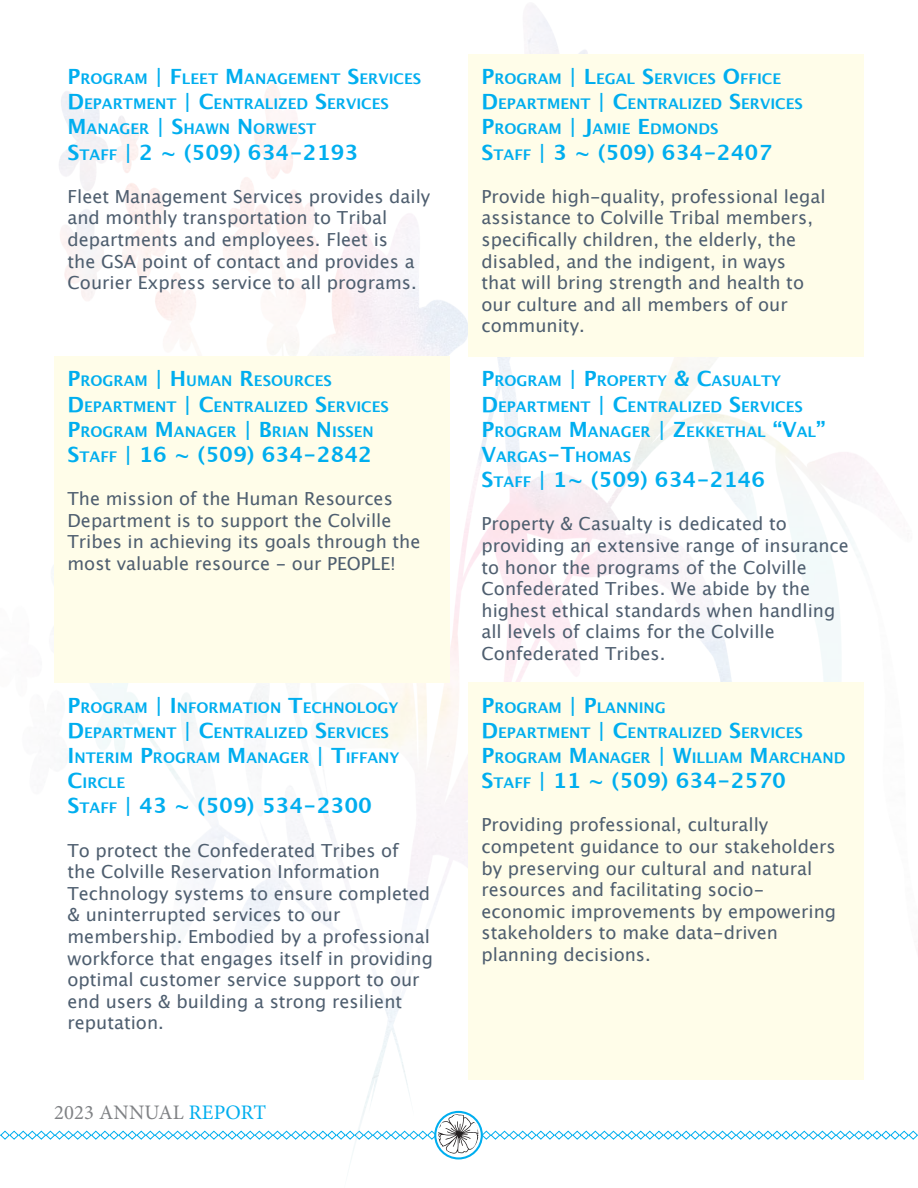
<style>
.page{position:relative;width:918px;height:1188px;background:#fff}
.page>*{position:absolute;margin:0;border:0;box-sizing:border-box;transform-origin:0 0}
.t1{font:700 21px "Lucida Grande";color:#00aeef}
.t2{font:20.55px "Minion Pro";letter-spacing:.01em;color:#808285}
.t3{font:18px/21.6px "Lucida Grande";color:#4e5e6f}
.t4{font:700 14.7px/25.2px "Lucida Grande";color:#00aeef}
.s1{font-size:21px}
.s2{font-size:14.7px}
.s3{color:#00aeef}
</style>
<div class="page">
<img style="left:0;top:4px;width:918px;height:1163px">
<div style="left:54px;top:356px;width:396px;height:327px;background:#fffde9"></div>
<div style="left:468px;top:54px;width:396px;height:302px;background:#fffde9"></div>
<div style="left:468px;top:683px;width:396px;height:397px;background:#fffde9"></div>
<p class="t4" style="left:68px;top:66px;width:354px"><span class="s1">P</span>ROGRAM <span class="s1">| F</span>LEET <span class="s1">M</span>ANAGEMENT <span class="s1">S</span>ERVICES</p>
<p class="t4" style="left:68px;top:91px;width:322px"><span class="s1">D</span>EPARTMENT <span class="s1">| C</span>ENTRALIZED <span class="s1">S</span>ERVICES</p>
<p class="t4" style="left:68px;top:116px;width:250px"><span class="s1">M</span> ANAGER <span class="s1">| S</span>HAWN <span class="s1">N</span> ORWEST</p>
<p class="t1" style="left:68px;top:135px;width:292px">S<span class="s2">TAFF</span> | 2 ~ (509) 634-2193</p>
<p class="t3" style="left:68px;top:186px;width:364px">Fleet Management Services provides daily and monthly transportation to Tribal departments and employees. Fleet is<br>the GSA point of contact and provides a Courier Express service to all programs.</p>
<p class="t4" style="left:68px;top:368px;width:265px"><span class="s1">P</span>ROGRAM <span class="s1">| H</span>UMAN <span class="s1">R</span>ESOURCES</p>
<p class="t4" style="left:68px;top:394px;width:322px"><span class="s1">D</span>EPARTMENT <span class="s1">| C</span>ENTRALIZED <span class="s1">S</span>ERVICES</p>
<p class="t4" style="left:68px;top:419px;width:308px"><span class="s1">P</span>ROGRAM <span class="s1">M</span>ANAGER <span class="s1">| B</span>RIAN <span class="s1">N</span> ISSEN</p>
<p class="t1" style="left:68px;top:437px;width:306px">S<span class="s2">TAFF</span> | 16 ~ (509) 634-2842</p>
<p class="t3" style="left:68px;top:488px;width:355px">The mission of the Human Resources Department is to support the Colville Tribes in achieving its goals through the most valuable resource - our PEOPLE!</p>
<p class="t4" style="left:68px;top:695px;width:333px"><span class="s1">P</span>ROGRAM <span class="s1">| I</span> NFORMATION <span class="s1">T</span>ECH NOLOGY</p>
<p class="t4" style="left:68px;top:720px;width:322px"><span class="s1">D</span>EPARTMENT <span class="s1">| C</span>ENTRALIZED <span class="s1">S</span>ERVICES</p>
<p class="t4" style="left:68px;top:745px;width:334px"><span class="s1">I</span> NTERIM <span class="s1">P</span>ROGRAM <span class="s1">M</span> ANAGER <span class="s1">| T</span>IFFANY<br><span class="s1">C</span>IRCLE</p>
<p class="t1" style="left:68px;top:789px;width:306px">S<span class="s2">TAFF</span> | 43 ~ (509) 534-2300</p>
<p class="t3" style="left:68px;top:839px;width:367px">To protect the Confederated Tribes of<br>the Colville Reservation Information Technology systems to ensure completed &amp; uninterrupted services to our membership. Embodied by a professional workforce that engages itself in providing optimal customer service support to our end users &amp; building a strong resilient reputation.</p>
<p class="t2" style="left:54px;top:1098px;width:214px">2023 ANNUAL <span class="s3">REPORT</span></p>
<p class="t4" style="left:482px;top:66px;width:301px"><span class="s1">P</span>ROGRAM <span class="s1">| L</span>EGAL <span class="s1">S</span>ERVICES <span class="s1">O</span>FFICE</p>
<p class="t4" style="left:482px;top:91px;width:322px"><span class="s1">D</span>EPARTMENT <span class="s1">| C</span>ENTRALIZED <span class="s1">S</span>ERVICES</p>
<p class="t4" style="left:482px;top:116px;width:228px"><span class="s1">P</span>ROGRAM <span class="s1">| J</span>AMIE <span class="s1">E</span>DMONDS</p>
<p class="t1" style="left:482px;top:135px;width:292px">S<span class="s2">TAFF</span> | 3 ~ (509) 634-2407</p>
<p class="t3" style="left:482px;top:186px;width:346px">Provide high-quality, professional legal assistance to Colville Tribal members, specifically children, the elderly, the disabled, and the indigent, in ways<br>that will bring strength and health to our culture and all members of our community.</p>
<p class="t4" style="left:482px;top:368px;width:301px"><span class="s1">P</span>ROGRAM <span class="s1">| P</span>ROPERTY <span class="s1">&amp; C</span>ASUALTY</p>
<p class="t4" style="left:482px;top:394px;width:322px"><span class="s1">D</span>EPARTMENT <span class="s1">| C</span>ENTRALIZED <span class="s1">S</span>ERVICES</p>
<p class="t4" style="left:482px;top:419px;width:346px"><span class="s1">P</span>ROGRAM <span class="s1">M</span> ANAGER <span class="s1">| Z</span> EKKETHAL <span class="s1">“V</span>AL<span class="s1">”<br>V</span>ARGAS<span class="s1">-T</span>H OMAS</p>
<p class="t1" style="left:482px;top:463px;width:285px">S<span class="s2">TAFF</span> | 1~ (509) 634-2146</p>
<p class="t3" style="left:482px;top:513px;width:369px">Property &amp; Casualty is dedicated to providing an extensive range of insurance to honor the programs of the Colville Confederated Tribes. We abide by the highest ethical standards when handling all levels of claims for the Colville Confederated Tribes.</p>
<p class="t4" style="left:482px;top:695px;width:186px"><span class="s1">P</span>ROGRAM <span class="s1">| P</span>LANNING</p>
<p class="t4" style="left:482px;top:720px;width:322px"><span class="s1">D</span>EPARTMENT <span class="s1">| C</span>ENTRALIZED <span class="s1">S</span>ERVICES</p>
<p class="t4" style="left:482px;top:745px;width:363px"><span class="s1">P</span>ROGRAM <span class="s1">M</span> ANAGER <span class="s1">| W</span>ILLIAM <span class="s1">M</span> ARCHAND</p>
<p class="t1" style="left:482px;top:764px;width:306px">S<span class="s2">TAFF</span> | 11 ~ (509) 634-2570</p>
<p class="t3" style="left:482px;top:814px;width:356px">Providing professional, culturally competent guidance to our stakeholders by preserving our cultural and natural resources and facilitating socio&shy;economic improvements by empowering stakeholders to make data-driven planning decisions.</p>
</div>
